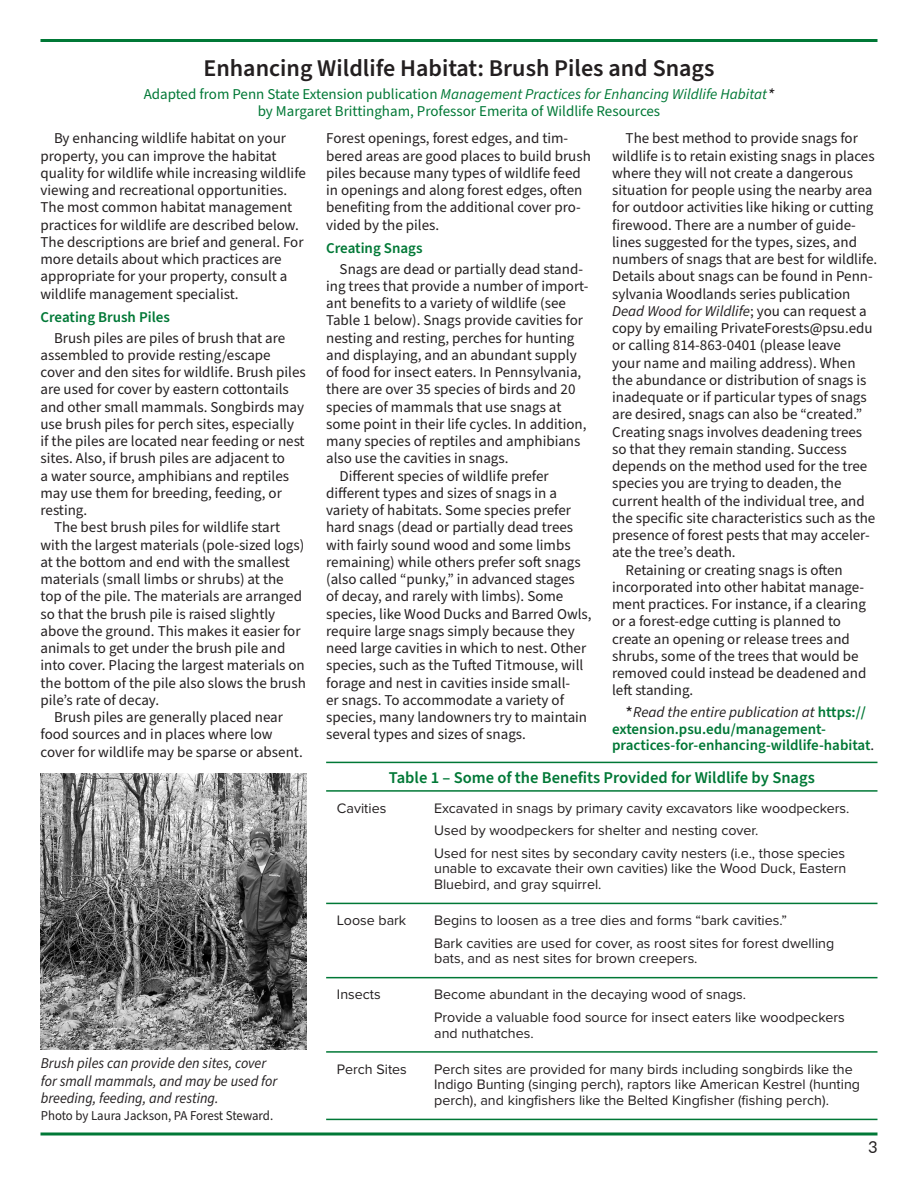
<style>
.page{position:relative;width:918px;height:1188px;background:#fff}
.page>*{position:absolute;margin:0;border:0;box-sizing:border-box;transform-origin:0 0}
.headline_16_pt{font:600 24px "Source Sans Pro";color:#231f20}
.snag_table_heading{font:600 16.5px "Source Sans Pro";color:#007836}
.t1{font:16.5px "Lato";color:#231f20}
.bss-body_text_10_pt{font:15px/17.2px "Source Sans Pro";color:#231f20}
.byline{font:15px/16.5px "Source Sans Pro";color:#007836;text-align:center}
.bss-body_text_10_pt-2{font:600 15px/16.5px "Source Sans Pro";color:#007836}
.caption_10_pt{font:italic 15px/17.2px "Source Sans Pro";color:#231f20;scale:.95 1}
.subhead_left_10_pt_green{font:600 15px "Source Sans Pro";color:#007836}
.snags_table_text_bottom{font:14.25px/15.8px "Proxima Nova";color:#231f20}
.Snags_table_text{font:14.25px "Proxima Nova";color:#231f20}
.caption_10_pt-2{font:13.5px "Source Sans Pro";color:#231f20;scale:.95 1}
.s1{font-style:italic}
.s2{font-style:italic;font-size:18px;color:#231f20}
.s3{font-weight:400;font-size:18px;color:#231f20}
.s4{font-weight:400;font-style:italic;color:#231f20}
.s5{font-weight:400;color:#231f20}
</style>
<div class="page">
<hr style="left:40px;top:39px;width:838px;height:3px;background:#007836">
<svg style="left:40px;top:1132px;width:838px;height:4px;background:#3f9968"></svg>
<img style="left:40px;top:774px;width:267px;height:275px">
<hr style="left:326px;top:762px;width:552px;height:1px;background:#007836">
<hr style="left:326px;top:790px;width:552px;height:2px;background:#007836">
<hr style="left:326px;top:903px;width:552px;height:1px;background:#007836">
<hr style="left:326px;top:977px;width:552px;height:1px;background:#007836">
<hr style="left:326px;top:1051px;width:552px;height:2px;background:#007836">
<hr style="left:326px;top:1119px;width:552px;height:1px;background:#007836">
<p class="headline_16_pt" style="left:204px;top:52px;width:513px">Enhancing Wildlife Habitat: Brush Piles and Snags</p>
<p class="byline" style="left:144px;top:87px;width:632px">Adapted from Penn State Extension publication <span class="s1">Management Practices for Enhancing Wildlife Habitat</span><span class="s2">* </span>by Margaret Brittingham, Professor Emerita of Wildlife Resources</p>
<p class="bss-body_text_10_pt" style="left:40px;top:130px;width:267px;text-indent:14px">By enhancing wildlife habitat on your property, you can improve the habitat quality for wildlife while increasing wildlife viewing and recreational opportunities.<br>The most common habitat management practices for wildlife are described below.<br>The descriptions are brief and general. For more details about which practices are appropriate for your property, consult a wildlife management specialist.</p>
<p class="subhead_left_10_pt_green" style="left:40px;top:307px;width:131px">Creating Brush Piles</p>
<p class="bss-body_text_10_pt" style="left:40px;top:329px;width:267px;text-indent:14px">Brush piles are piles of brush that are assembled to provide resting/escape cover and den sites for wildlife. Brush piles are used for cover by eastern cottontails and other small mammals. Songbirds may use brush piles for perch sites, especially if the piles are located near feeding or nest sites. Also, if brush piles are adjacent to<br>a water source, amphibians and reptiles may use them for breeding, feeding, or resting.</p>
<p class="bss-body_text_10_pt" style="left:40px;top:519px;width:267px;text-indent:14px">The best brush piles for wildlife start with the largest materials (pole-sized logs) at the bottom and end with the smallest materials (small limbs or shrubs) at the top of the pile. The materials are arranged so that the brush pile is raised slightly above the ground. This makes it easier for animals to get under the brush pile and into cover. Placing the largest materials on the bottom of the pile also slows the brush pile’s rate of decay.</p>
<p class="bss-body_text_10_pt" style="left:40px;top:709px;width:264px;text-indent:14px">Brush piles are generally placed near food sources and in places where low cover for wildlife may be sparse or absent.</p>
<p class="caption_10_pt" style="left:41px;top:1055px;width:250px">Brush piles can provide den sites, cover for small mammals, and may be used for breeding, feeding, and resting.</p>
<p class="caption_10_pt-2" style="left:41px;top:1106px;width:246px">Photo by Laura Jackson, PA Forest Steward.</p>
<p class="bss-body_text_10_pt" style="left:326px;top:130px;width:266px">Forest openings, forest edges, and tim&shy;bered areas are good places to build brush piles because many types of wildlife feed in openings and along forest edges, often benefiting from the additional cover pro&shy;vided by the piles.</p>
<p class="subhead_left_10_pt_green" style="left:326px;top:238px;width:98px">Creating Snags</p>
<p class="bss-body_text_10_pt" style="left:326px;top:260px;width:264px;text-indent:14px">Snags are dead or partially dead stand&shy;ing trees that provide a number of import&shy;ant benefits to a variety of wildlife (see Table 1 below). Snags provide cavities for nesting and resting, perches for hunting and displaying, and an abundant supply of food for insect eaters. In Pennsylvania, there are over 35 species of birds and 20 species of mammals that use snags at some point in their life cycles. In addition, many species of reptiles and amphibians also use the cavities in snags.</p>
<p class="bss-body_text_10_pt" style="left:326px;top:467px;width:267px;text-indent:14px">Different species of wildlife prefer different types and sizes of snags in a variety of habitats. Some species prefer hard snags (dead or partially dead trees with fairly sound wood and some limbs remaining) while others prefer soft snags (also called “punky,” in advanced stages<br>of decay, and rarely with limbs). Some species, like Wood Ducks and Barred Owls, require large snags simply because they need large cavities in which to nest. Other species, such as the Tufted Titmouse, will forage and nest in cavities inside small-<br>er snags. To accommodate a variety of species, many landowners try to maintain several types and sizes of snags.</p>
<p class="bss-body_text_10_pt" style="left:612px;top:130px;width:267px;text-indent:14px">The best method to provide snags for wildlife is to retain existing snags in places where they will not create a dangerous situation for people using the nearby area for outdoor activities like hiking or cutting firewood. There are a number of guide&shy;lines suggested for the types, sizes, and numbers of snags that are best for wildlife.<br>Details about snags can be found in Penn&shy;sylvania Woodlands series publication <span class="s1">Dead Wood for Wildlife</span>; you can request a copy by emailing PrivateForests@psu.edu or calling 814-863-0401 (please leave<br>your name and mailing address). When the abundance or distribution of snags is inadequate or if particular types of snags are desired, snags can also be “created.” Creating snags involves deadening trees so that they remain standing. Success depends on the method used for the tree species you are trying to deaden, the current health of the individual tree, and the specific site characteristics such as the presence of forest pests that may acceler&shy;ate the tree’s death.</p>
<p class="bss-body_text_10_pt" style="left:612px;top:561px;width:256px;text-indent:14px">Retaining or creating snags is often incorporated into other habitat manage&shy;ment practices. For instance, if a clearing or a forest-edge cutting is planned to create an opening or release trees and shrubs, some of the trees that would be removed could instead be deadened and left standing.</p>
<p class="bss-body_text_10_pt-2" style="left:612px;top:704px;width:264px;text-indent:14px"><span class="s3">*</span><span class="s4">Read the entire publication at</span> https:// extension.psu.edu/management&shy;practices-for-enhancing-wildlife-habitat<span class="s5">.</span></p>
<p class="snag_table_heading" style="left:389px;top:767px;width:428px">Table 1 – Some of the Benefits Provided for Wildlife by Snags</p>
<p class="Snags_table_text" style="left:337px;top:797px;width:51px">Cavities</p>
<p class="Snags_table_text" style="left:434px;top:797px;width:417px">Excavated in snags by primary cavity excavators like woodpeckers.</p>
<p class="Snags_table_text" style="left:434px;top:820px;width:326px">Used by woodpeckers for shelter and nesting cover.</p>
<p class="snags_table_text_bottom" style="left:434px;top:844px;width:414px;text-align:justify">Used for nest sites by secondary cavity nesters (i.e., those species unable to excavate their own cavities) like the Wood Duck, Eastern Bluebird, and gray squirrel.</p>
<p class="Snags_table_text" style="left:337px;top:910px;width:71px">Loose bark</p>
<p class="Snags_table_text" style="left:434px;top:910px;width:355px">Begins to loosen as a tree dies and forms “bark cavities.”</p>
<p class="snags_table_text_bottom" style="left:434px;top:934px;width:402px">Bark cavities are used for cover, as roost sites for forest dwelling bats, and as nest sites for brown creepers.</p>
<p class="Snags_table_text" style="left:337px;top:984px;width:45px">Insects</p>
<p class="Snags_table_text" style="left:434px;top:984px;width:313px">Become abundant in the decaying wood of snags.</p>
<p class="snags_table_text_bottom" style="left:434px;top:1009px;width:412px">Provide a valuable food source for insect eaters like woodpeckers and nuthatches.</p>
<p class="snags_table_text_bottom" style="left:337px;top:1060px;width:71px">Perch Sites</p>
<p class="snags_table_text_bottom" style="left:434px;top:1060px;width:427px">Perch sites are provided for many birds including songbirds like the<br>Indigo Bunting (singing perch), raptors like American Kestrel (hunting perch), and kingfishers like the Belted Kingfisher (fishing perch).</p>
<p class="t1" style="left:868px;top:1135px;width:11px">3</p>
</div>
